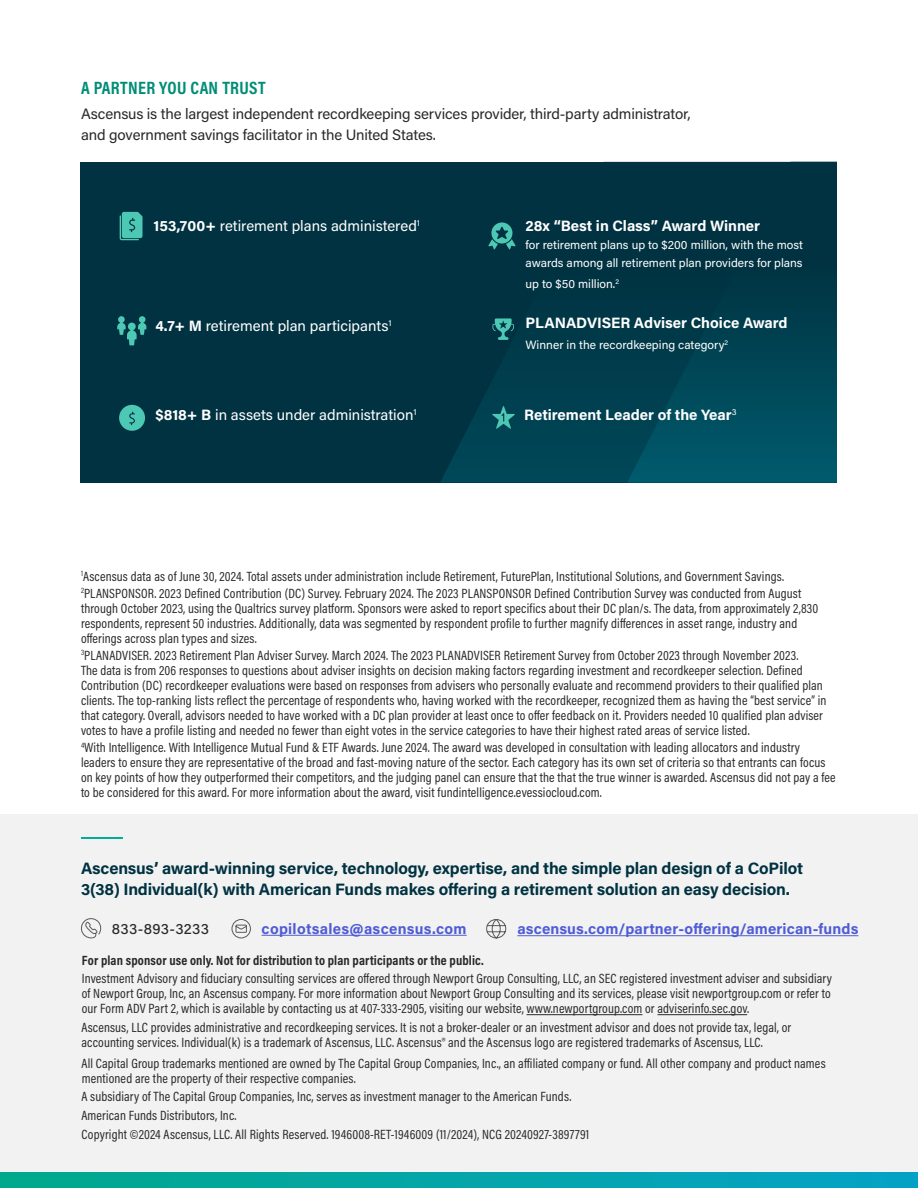
<style>
.page{position:relative;width:918px;height:1188px;background:#fff}
.page>*{position:absolute;margin:0;border:0;box-sizing:border-box;transform-origin:0 0}
.Section_Header_-_upper_case{font:700 18px "Acumin Pro Cond";letter-spacing:.02em;color:#008d77}
.Section_Header_-_sentence_case{font:700 16.5px/21px "Acumin Pro";letter-spacing:-.01em;color:#003241}
.Body_Copy{font:15px/21px "Acumin Pro";letter-spacing:-.01em;color:#292929}
.Body_Copy-2{font:15px "Acumin Pro";color:#fff}
.Body_Copy-3{font:700 15px "Acumin Pro";color:#fff}
.Body_Copy-4{font:700 15px "Acumin Pro";letter-spacing:.015em;color:#4f5cd6}
.Body_Copy-5{font:500 15px "Acumin Pro";letter-spacing:.015em;color:#292929}
.t1{font:13.5px/15px "Acumin Pro Cond";letter-spacing:.01em;color:#292929}
.t2{font:700 13.5px "Acumin Pro Cond";letter-spacing:.01em;color:#292929}
.Body_Copy-6{font:12px/18px "Acumin Pro";color:#fff}
.s1{font-weight:700}
</style>
<div class="page">
<div style="left:0;top:1172px;width:918px;height:16px;background:linear-gradient(to right,#01a88c,#06a2c6)"></div>
<div style="left:0;top:814px;width:918px;height:358px;background:#f2f2f2"></div>
<hr style="left:81px;top:837px;width:41px;height:2px;background:#00b095">
<hr style="left:527px;top:1014px;width:115px;height:1px;background:#292929">
<hr style="left:658px;top:1014px;width:89px;height:1px;background:#292929">
<div style="left:80px;top:162px;width:757px;height:321px;background:#003241"></div>
<svg style="left:441px;top:249px;width:186px;height:234px"></svg>
<svg style="left:627px;top:317px;width:210px;height:166px"></svg>
<svg style="left:120px;top:212px;width:23px;height:28px"></svg>
<svg style="left:117px;top:316px;width:29px;height:29px"></svg>
<svg style="left:119px;top:405px;width:26px;height:26px"></svg>
<svg style="left:488px;top:222px;width:28px;height:27px"></svg>
<svg style="left:492px;top:318px;width:22px;height:22px"></svg>
<svg style="left:492px;top:406px;width:23px;height:23px"></svg>
<svg style="left:81px;top:918px;width:20px;height:21px"></svg>
<svg style="left:486px;top:919px;width:21px;height:20px"></svg>
<hr style="left:517px;top:935px;width:341px;height:1px;background:#4f5cd6">
<svg style="left:231px;top:919px;width:20px;height:20px"></svg>
<hr style="left:262px;top:935px;width:205px;height:1px;background:#4f5cd6">
<h2 class="Section_Header_-_upper_case" style="left:81px;top:76px;width:186px">A PARTNER YOU CAN TRUST</h2>
<p class="Body_Copy" style="left:81px;top:103px;width:611px">Ascensus is the largest independent recordkeeping services provider, third-party administrator, and government savings facilitator in the United States.</p>
<p class="Body_Copy-2" style="left:153px;top:216px;width:268px"><span class="s1">153,700+</span> retirement plans administered<sup>1</sup></p>
<p class="Body_Copy-2" style="left:155px;top:315px;width:238px"><span class="s1">4.7+ M</span> retirement plan participants<sup>1</sup></p>
<p class="Body_Copy-2" style="left:155px;top:404px;width:263px"><span class="s1">$818+ B</span> in assets under administration<sup>1</sup></p>
<p class="Body_Copy-3" style="left:526px;top:216px;width:236px">28x “Best in Class” Award Winner</p>
<p class="Body_Copy-6" style="left:526px;top:236px;width:279px">for retirement plans up to $200 million, with the most awards among all retirement plan providers for plans</p>
<p class="Body_Copy-6" style="left:526px;top:275px;width:95px">up to $50 million.<sup>2</sup></p>
<p class="Body_Copy-3" style="left:526px;top:312px;width:264px">PLANADVISER Adviser Choice Award</p>
<p class="Body_Copy-6" style="left:526px;top:335px;width:204px">Winner in the recordkeeping category<sup>2</sup></p>
<p class="Body_Copy-3" style="left:524px;top:404px;width:214px">Retirement Leader of the Year<sup>3</sup></p>
<p class="t1" style="left:81px;top:568px;width:705px"><sup>1</sup>Ascensus data as of June 30, 2024. Total assets under administration include Retirement, FuturePlan, Institutional Solutions, and Government Savings.</p>
<p class="t1" style="left:81px;top:585px;width:739px"><sup>2</sup>PLANSPONSOR. 2023 Defined Contribution (DC) Survey. February 2024. The 2023 PLANSPONSOR Defined Contribution Survey was conducted from August through October 2023, using the Qualtrics survey platform. Sponsors were asked to report specifics about their DC plan/s. The data, from approximately 2,830 respondents, represent 50 industries. Additionally, data was segmented by respondent profile to further magnify differences in asset range, industry and offerings across plan types and sizes.</p>
<p class="t1" style="left:81px;top:647px;width:747px"><sup>3</sup>PLANADVISER. 2023 Retirement Plan Adviser Survey. March 2024. The 2023 PLANADVISER Retirement Survey from October 2023 through November 2023.<br>The data is from 206 responses to questions about adviser insights on decision making factors regarding investment and recordkeeper selection. Defined Contribution (DC) recordkeeper evaluations were based on responses from advisers who personally evaluate and recommend providers to their qualified plan clients. The top-ranking lists reflect the percentage of respondents who, having worked with the recordkeeper, recognized them as having the “best service” in that category. Overall, advisors needed to have worked with a DC plan provider at least once to offer feedback on it. Providers needed 10 qualified plan adviser votes to have a profile listing and needed no fewer than eight votes in the service categories to have their highest rated areas of service listed.</p>
<p class="t1" style="left:81px;top:740px;width:756px"><sup>4</sup>With Intelligence. With Intelligence Mutual Fund &amp; ETF Awards. June 2024. The award was developed in consultation with leading allocators and industry leaders to ensure they are representative of the broad and fast-moving nature of the sector. Each category has its own set of criteria so that entrants can focus on key points of how they outperformed their competitors, and the judging panel can ensure that the that the true winner is awarded. Ascensus did not pay a fee to be considered for this award. For more information about the award, visit fundintelligence.evessiocloud.com.</p>
<h2 class="Section_Header_-_sentence_case" style="left:81px;top:857px;width:724px">Ascensus’ award-winning service, technology, expertise, and the simple plan design of a CoPilot<br>3(38) Individual(k) with American Funds makes offering a retirement solution an easy decision.</h2>
<p class="Body_Copy-5" style="left:112px;top:918px;width:99px">833-893-3233</p>
<p class="Body_Copy-4" style="left:262px;top:918px;width:207px">copilotsales@ascensus.com</p>
<p class="Body_Copy-4" style="left:517px;top:918px;width:343px">ascensus.com/partner-offering/american-funds</p>
<p class="t2" style="left:82px;top:951px;width:403px">For plan sponsor use only. Not for distribution to plan participants or the public.</p>
<p class="t1" style="left:82px;top:971px;width:752px;text-align:justify">Investment Advisory and fiduciary consulting services are offered through Newport Group Consulting, LLC, an SEC registered investment adviser and subsidiary of Newport Group, Inc, an Ascensus company. For more information about Newport Group Consulting and its services, please visit newportgroup.com or refer to our Form ADV Part 2, which is available by contacting us at 407-333-2905, visiting our website, www.newportgroup.com or adviserinfo.sec.gov.</p>
<p class="t1" style="left:81px;top:1020px;width:711px">Ascensus, LLC provides administrative and recordkeeping services. It is not a broker-dealer or an investment advisor and does not provide tax, legal, or accounting services. Individual(k) is a trademark of Ascensus, LLC. Ascensus® and the Ascensus logo are registered trademarks of Ascensus, LLC.</p>
<p class="t1" style="left:81px;top:1055px;width:746px">All Capital Group trademarks mentioned are owned by The Capital Group Companies, Inc., an affiliated company or fund. All other company and product names mentioned are the property of their respective companies.</p>
<p class="t1" style="left:81px;top:1089px;width:491px">A subsidiary of The Capital Group Companies, Inc, serves as investment manager to the American Funds.</p>
<p class="t1" style="left:81px;top:1108px;width:157px">American Funds Distributors, Inc.</p>
<p class="t1" style="left:82px;top:1126px;width:509px">Copyright ©2024 Ascensus, LLC. All Rights Reserved. 1946008-RET-1946009 (11/2024), NCG 20240927-3897791</p>
</div>
